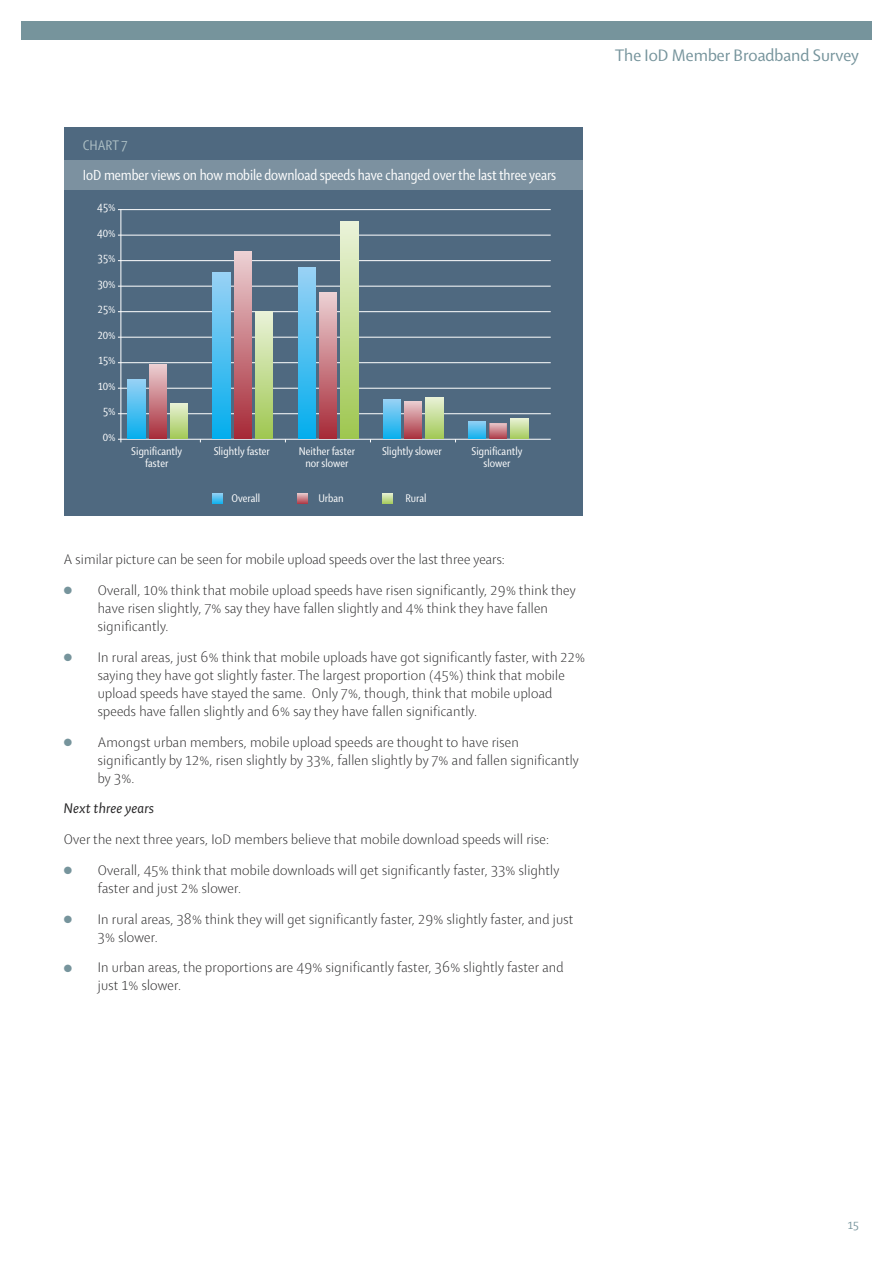
<style>
.page{position:relative;width:893px;height:1263px;background:#fff}
.page>*{position:absolute;margin:0;border:0;box-sizing:border-box;transform-origin:0 0}
.t1{font:18px "Shaker 2";color:#76949c}
.t2{font:condensed 15.75px "Shaker 2";letter-spacing:-.005em;color:#fff}
.t3{font:300 15px/18px "Shaker 2";letter-spacing:.015em;color:#272627}
.t4{font:italic 15px "Shaker 2";letter-spacing:.015em;color:#272627}
.t5{font:condensed 15px "Shaker 2";letter-spacing:-.005em;color:#adbfc4}
.t6{font:condensed 12px/12px "Shaker 2";color:#fff;text-align:center}
.t7{font:12px "Shaker 2";color:#76949c}
.s1{color:#76949c}
</style>
<div class="page">
<div style="left:21px;top:21px;width:851px;height:19px;background:#76949c"></div>
<div style="left:64px;top:128px;width:519px;height:388px;background:#4f6980"></div>
<div style="left:64px;top:160px;width:519px;height:30px;background:#7c91a0"></div>
<hr style="left:121px;top:209px;width:1px;height:233px;background:#fff">
<hr style="left:118px;top:439px;width:433px;height:1px;background:#fff">
<hr style="left:118px;top:413px;width:433px;height:1px;background:#fff">
<hr style="left:118px;top:388px;width:433px;height:1px;background:#fff">
<hr style="left:118px;top:362px;width:433px;height:1px;background:#fff">
<hr style="left:118px;top:337px;width:433px;height:1px;background:#fff">
<hr style="left:118px;top:311px;width:433px;height:1px;background:#fff">
<hr style="left:118px;top:286px;width:433px;height:1px;background:#fff">
<hr style="left:118px;top:260px;width:433px;height:1px;background:#fff">
<hr style="left:118px;top:235px;width:433px;height:1px;background:#fff">
<hr style="left:118px;top:209px;width:433px;height:1px;background:#fff">
<svg style="left:213px;top:494px;width:9px;height:9px"></svg>
<svg style="left:298px;top:494px;width:9px;height:9px"></svg>
<svg style="left:383px;top:494px;width:9px;height:9px"></svg>
<div style="left:128px;top:379px;width:17px;height:60px;background:linear-gradient(to bottom,#98d1f5,#08afed)"></div>
<div style="left:149px;top:365px;width:18px;height:74px;background:linear-gradient(to bottom,#ebced2,#a82d3b)"></div>
<div style="left:170px;top:403px;width:18px;height:36px;background:linear-gradient(to bottom,#e8f1d5,#a4ca59)"></div>
<div style="left:213px;top:272px;width:17px;height:167px;background:linear-gradient(to bottom,#99d2f5,#02aded)"></div>
<div style="left:234px;top:252px;width:18px;height:187px;background:linear-gradient(to bottom,#ecd1d4,#a62836)"></div>
<div style="left:255px;top:311px;width:18px;height:128px;background:linear-gradient(to bottom,#eaf3d9,#9fc751)"></div>
<div style="left:298px;top:268px;width:17px;height:171px;background:linear-gradient(to bottom,#99d2f5,#02aded)"></div>
<div style="left:319px;top:293px;width:18px;height:146px;background:linear-gradient(to bottom,#ecd1d4,#a72a37)"></div>
<div style="left:341px;top:222px;width:17px;height:217px;background:linear-gradient(to bottom,#eaf3d9,#9ec74f)"></div>
<div style="left:383px;top:400px;width:18px;height:39px;background:linear-gradient(to bottom,#94d1f5,#08afed)"></div>
<svg style="left:404px;top:402px;width:18px;height:37px"></svg>
<div style="left:426px;top:398px;width:17px;height:41px;background:linear-gradient(to bottom,#e8f1d5,#a1c955)"></div>
<svg style="left:468px;top:421px;width:18px;height:18px"></svg>
<svg style="left:489px;top:423px;width:18px;height:16px"></svg>
<div style="left:511px;top:419px;width:17px;height:20px;background:linear-gradient(to bottom,#e6f0d1,#a9cd62)"></div>
<p class="t5" style="left:83px;top:140px;width:46px">CHART 7</p>
<p class="t2" style="left:83px;top:170px;width:475px">IoD member views on how mobile download speeds have changed overthe lastthree years</p>
<p class="t6" style="left:97px;top:203px;width:20px">45%</p>
<p class="t6" style="left:97px;top:228px;width:20px">40%</p>
<p class="t6" style="left:98px;top:254px;width:19px">35%</p>
<p class="t6" style="left:98px;top:279px;width:19px">30%</p>
<p class="t6" style="left:98px;top:305px;width:19px">25%</p>
<p class="t6" style="left:98px;top:330px;width:19px">20%</p>
<p class="t6" style="left:98px;top:356px;width:19px">15%</p>
<p class="t6" style="left:98px;top:381px;width:19px">10%</p>
<p class="t6" style="left:103px;top:407px;width:14px">5%</p>
<p class="t6" style="left:103px;top:432px;width:14px">0%</p>
<p class="t6" style="left:131px;top:447px;width:52px">Significantly faster</p>
<p class="t6" style="left:214px;top:447px;width:58px">Slightly faster</p>
<p class="t6" style="left:299px;top:447px;width:58px">Neither faster nor slower</p>
<p class="t6" style="left:382px;top:447px;width:61px">Slightly slower</p>
<p class="t6" style="left:471px;top:447px;width:52px">Significantly slower</p>
<p class="t6" style="left:232px;top:493px;width:30px">Overall</p>
<p class="t6" style="left:318px;top:493px;width:27px">Urban</p>
<p class="t6" style="left:405px;top:493px;width:23px">Rural</p>
<p class="t3" style="left:64px;top:552px;width:443px">A similar picture can be seen for mobile upload speeds over the last three years:</p>
<p class="t3" style="left:98px;top:583px;width:479px;text-indent:-34px"><span class="s1">●</span> Overall, 10% think that mobile upload speeds have risen significantly, 29% think they have risen slightly, 7% say they have fallen slightly and 4% think they have fallen significantly.</p>
<p class="t3" style="left:98px;top:650px;width:489px;text-indent:-34px"><span class="s1">●</span> In rural areas, just 6% think that mobile uploads have got significantly faster, with 22% saying they have got slightly faster. The largest proportion (45%) think that mobile upload speeds have stayed the same. Only 7%, though, think that mobile upload speeds have fallen slightly and 6% say they have fallen significantly.</p>
<p class="t3" style="left:98px;top:734px;width:482px;text-indent:-34px"><span class="s1">●</span> Amongst urban members, mobile upload speeds are thought to have risen significantly by 12%, risen slightly by 33%, fallen slightly by 7% and fallen significantly by 3%.</p>
<p class="t4" style="left:64px;top:804px;width:92px">Next three years</p>
<p class="t3" style="left:64px;top:832px;width:487px">Over the next three years, IoD members believe that mobile download speeds will rise:</p>
<p class="t3" style="left:98px;top:863px;width:463px;text-indent:-34px"><span class="s1">●</span> Overall, 45% think that mobile downloads will get significantly faster, 33% slightly faster and just 2% slower.</p>
<p class="t3" style="left:98px;top:912px;width:477px;text-indent:-34px"><span class="s1">●</span> In rural areas, 38% think they will get significantly faster, 29% slightly faster, and just<br>3% slower.</p>
<p class="t3" style="left:98px;top:960px;width:467px;text-indent:-34px"><span class="s1">●</span> In urban areas, the proportions are 49% significantly faster, 36% slightly faster and just 1% slower.</p>
<p class="t1" style="left:615px;top:49px;width:245px">The IoD Member Broadband Survey</p>
<p class="t7" style="left:848px;top:1221px;width:13px">15</p>
</div>
